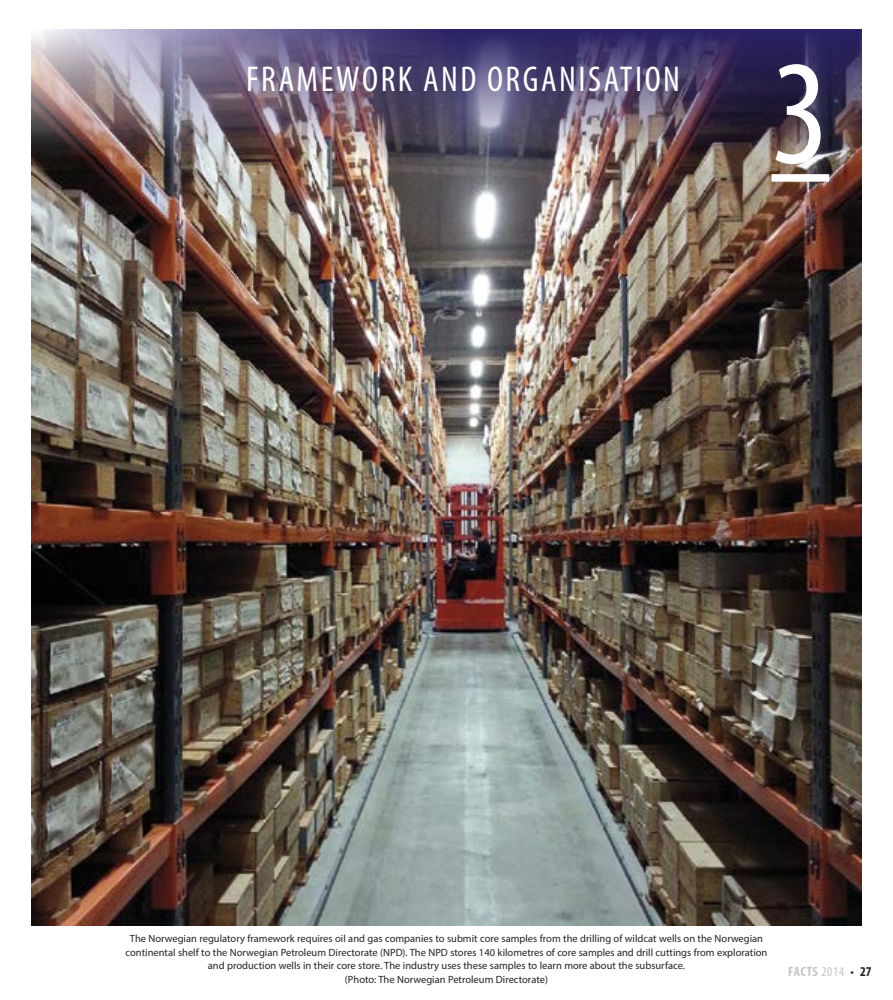
<style>
.page{position:relative;width:893px;height:1000px;background:#fff}
.page>*{position:absolute;margin:0;border:0;box-sizing:border-box;transform-origin:0 0}
.t1{font:condensed 150px "Myriad Pro";color:#fff}
.t2{font:condensed 36px "Myriad Pro";color:#fff}
.t3{font:700 condensed 13.5px "Myriad Pro";letter-spacing:.035em;color:#c5c5c5}
.t4{font:10.5px/13.5px "Myriad Pro";color:#222221;text-align:center}
.s1{font-weight:400}
.s2{font-weight:400;color:#222221}
.s3{color:#222221}
</style>
<div class="page">
<img style="left:32px;top:157px;width:829px;height:768px">
<img style="left:32px;top:30px;width:829px;height:127px">
<div style="left:771px;top:174px;width:58px;height:8px;background:#fff"></div>
<h2 class="t2" style="left:246px;top:57px;width:20px">FRAMEWOR</h2>
<h2 class="t2" style="left:398px;top:57px;width:106px">K AN D ORGANISATION</h2>
<h1 class="t1" style="left:771px;top:23px;width:59px">3</h1>
<p class="t4" style="left:126px;top:931px;width:643px">The Norwegian regulatory framework requires oil and gas companies to submit core samples from the drilling of wildcat wells on the Norwegian continental shelf to the Norwegian Petroleum Directorate (NPD). The NPD stores 140 kilometres of core samples and drill cuttings from exploration and production wells in their core store. The industry uses these samples to learn more about the subsurface.<br>(Photo: The Norwegian Petroleum Directorate)</p>
<p class="t3" style="left:788px;top:962px;width:85px">FACTS <span class="s1">2014</span> <span class="s2">•</span> <span class="s3">27</span></p>
</div>
